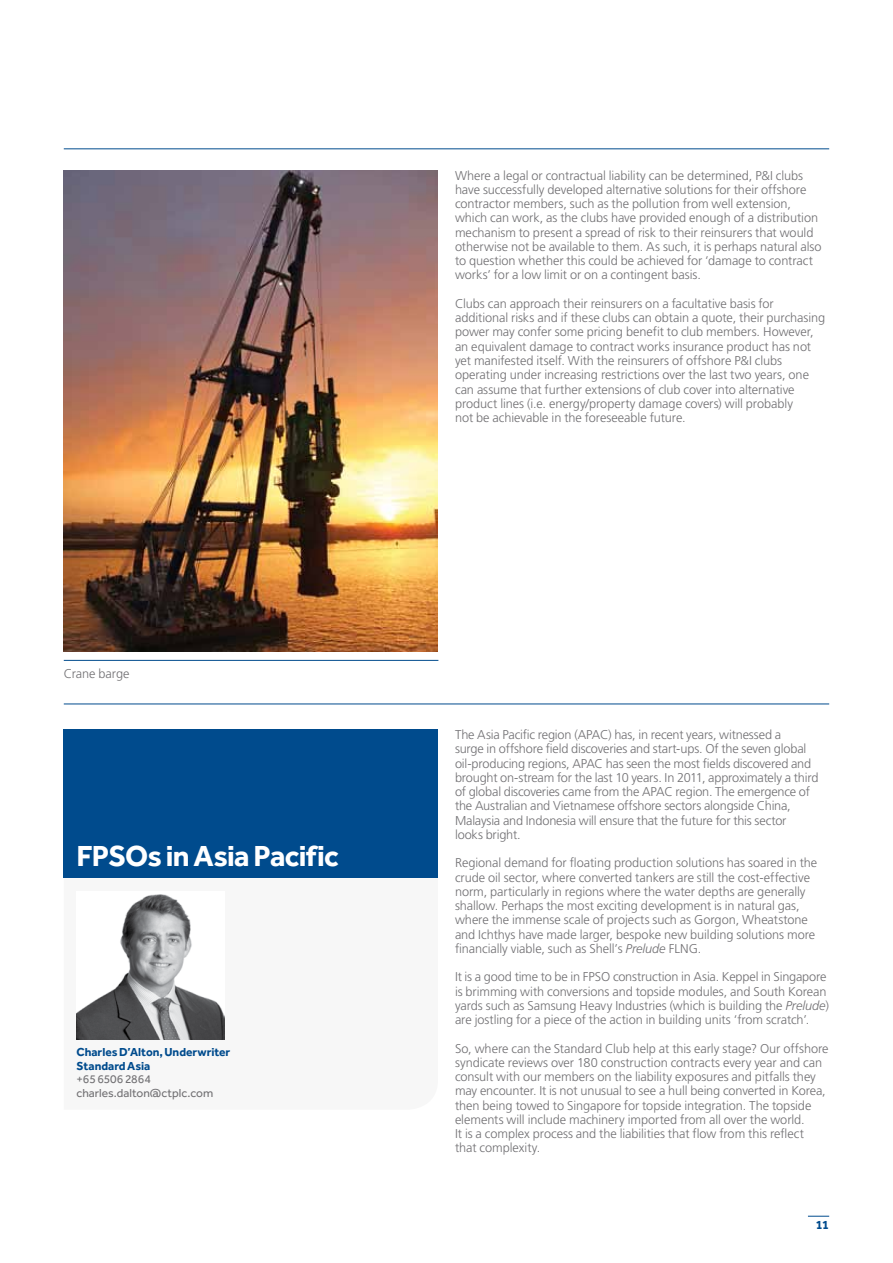
<style>
.page{position:relative;width:893px;height:1263px;background:#fff}
.page>*{position:absolute;margin:0;border:0;box-sizing:border-box;transform-origin:0 0}
.t1{font:700 30px "Effra";letter-spacing:-.025em;color:#fff}
.t2{font:300 12.75px/14.2px "Frutiger LT Std";letter-spacing:-.005em;color:#717073}
.t3{font:700 12.75px "Effra";color:#004b8d}
.t4{font:700 12px/13.5px "Effra";color:#004b8d}
.t5{font:12px/13.5px "Effra";color:#717073}
.s1{font-style:italic}
</style>
<div class="page">
<svg style="left:808px;top:1216px;width:21px;height:1px"></svg>
<hr style="left:64px;top:149px;width:765px;height:1px;background:#004b8d">
<hr style="left:64px;top:704px;width:765px;height:1px;background:#004b8d">
<hr style="left:64px;top:660px;width:374px;height:1px;background:#004b8d">
<img style="left:64px;top:170px;width:374px;height:482px">
<div style="left:64px;top:729px;width:374px;height:149px;background:#004b8d"></div>
<img style="left:77px;top:894px;width:147px;height:146px">
<p class="t2" style="left:64px;top:667px;width:67px">Crane barge</p>
<h1 class="t1" style="left:77px;top:837px;width:264px">FPSOs in Asia Pacific</h1>
<p class="t4" style="left:77px;top:1045px;width:155px">Charles D’Alton, Underwriter<br>Standard Asia</p>
<p class="t5" style="left:77px;top:1072px;width:138px">+65 6506 2864 charles.dalton@ctplc.com</p>
<p class="t2" style="left:455px;top:168px;width:368px">Where a legal or contractual liability can be determined, P&amp;I clubs have successfully developed alternative solutions for their offshore contractor members, such as the pollution from well extension, which can work, as the clubs have provided enough of a distribution mechanism to present a spread of risk to their reinsurers that would otherwise not be available to them. As such, it is perhaps natural also to question whether this could be achieved for ‘damage to contract works’ for a low limit or on a contingent basis.</p>
<p class="t2" style="left:455px;top:297px;width:372px">Clubs can approach their reinsurers on a facultative basis for additional risks and if these clubs can obtain a quote, their purchasing power may confer some pricing benefit to club members. However, an equivalent damage to contract works insurance product has not yet manifested itself. With the reinsurers of offshore P&amp;I clubs operating under increasing restrictions over the last two years, one can assume that further extensions of club cover into alternative product lines (i.e. energy/property damage covers) will probably<br>not be achievable in the foreseeable future.</p>
<p class="t2" style="left:455px;top:728px;width:365px">The Asia Pacific region (APAC) has, in recent years, witnessed a<br>surge in offshore field discoveries and start-ups. Of the seven global oil-producing regions, APAC has seen the most fields discovered and brought on-stream for the last 10 years. In 2011, approximately a third of global discoveries came from the APAC region. The emergence of the Australian and Vietnamese offshore sectors alongside China, Malaysia and Indonesia will ensure that the future for this sector<br>looks bright.</p>
<p class="t2" style="left:455px;top:856px;width:364px">Regional demand for floating production solutions has soared in the crude oil sector, where converted tankers are still the cost-effective norm, particularly in regions where the water depths are generally shallow. Perhaps the most exciting development is in natural gas, where the immense scale of projects such as Gorgon, Wheatstone and Ichthys have made larger, bespoke new building solutions more financially viable, such as Shell’s <span class="s1">Prelude</span> FLNG.</p>
<p class="t2" style="left:455px;top:970px;width:375px">It is a good time to be in FPSO construction in Asia. Keppel in Singapore is brimming with conversions and topside modules, and South Korean yards such as Samsung Heavy Industries (which is building the <span class="s1">Prelude</span>) are jostling for a piece of the action in building units ‘from scratch’.</p>
<p class="t2" style="left:455px;top:1041px;width:375px">So, where can the Standard Club help at this early stage? Our offshore syndicate reviews over 180 construction contracts every year and can consult with our members on the liability exposures and pitfalls they may encounter. It is not unusual to see a hull being converted in Korea, then being towed to Singapore for topside integration. The topside elements will include machinery imported from all over the world.<br>It is a complex process and the liabilities that flow from this reflect that complexity.</p>
<p class="t3" style="left:816px;top:1217px;width:15px">11</p>
</div>
